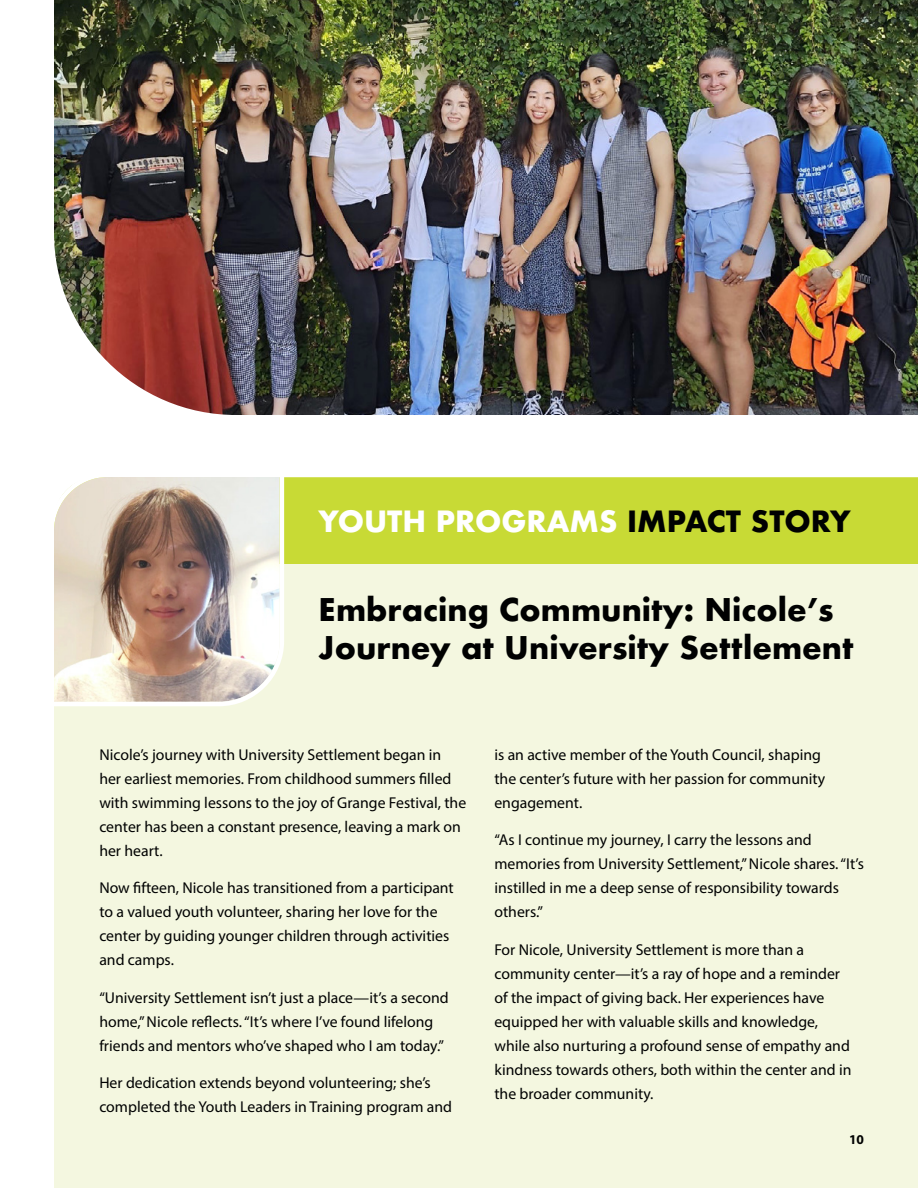
<style>
.page{position:relative;width:918px;height:1188px;background:#fff}
.page>*{position:absolute;margin:0;border:0;box-sizing:border-box;transform-origin:0 0}
.t1{font:700 30.45px/38.1px "Futura";color:#000101}
.t2{font:700 28.5px "Futura";color:#fff}
.t3{font:15.75px/24px "Myriad Pro";color:#000101}
.t4{font:700 13.5px "Myriad Pro";color:#000101}
.s1{color:#000101}
</style>
<div class="page">
<div style="left:54px;top:564px;width:864px;height:624px;background:#f4f7e0"></div>
<div style="left:286px;top:477px;width:632px;height:87px;background:#c8da35"></div>
<img style="left:54px;top:0;width:864px;height:415px">
<img style="left:54px;top:477px;width:232px;height:229px">
<h2 class="t2" style="left:319px;top:501px;width:533px">YOUTH PROGRAMS <span class="s1">IMPACT STORY</span></h2>
<h1 class="t1" style="left:319px;top:590px;width:536px">Embracing Community: Nicole’s<br>Journey at University Settlement</h1>
<p class="t3" style="left:99px;top:742px;width:368px">Nicole’s journey with University Settlement began in her earliest memories. From childhood summers filled with swimming lessons to the joy of Grange Festival, the center has been a constant presence, leaving a mark on her heart.</p>
<p class="t3" style="left:99px;top:876px;width:356px">Now fifteen, Nicole has transitioned from a participant to a valued youth volunteer, sharing her love for the center by guiding younger children through activities and camps.</p>
<p class="t3" style="left:99px;top:985px;width:351px">“University Settlement isn’t just a place—it’s a second home,” Nicole reflects. “It’s where I’ve found lifelong friends and mentors who’ve shaped who I am today.”</p>
<p class="t3" style="left:99px;top:1071px;width:354px">Her dedication extends beyond volunteering; she’s completed the Youth Leaders in Training program and</p>
<p class="t3" style="left:494px;top:742px;width:332px">is an active member of the Youth Council, shaping the center’s future with her passion for community engagement.</p>
<p class="t3" style="left:494px;top:828px;width:371px">“As I continue my journey, I carry the lessons and memories from University Settlement,” Nicole shares. “It’s instilled in me a deep sense of responsibility towards others.”</p>
<p class="t3" style="left:494px;top:937px;width:359px">For Nicole, University Settlement is more than a community center—it’s a ray of hope and a reminder of the impact of giving back. Her experiences have equipped her with valuable skills and knowledge, while also nurturing a profound sense of empathy and kindness towards others, both within the center and in the broader community.</p>
<p class="t4" style="left:849px;top:1131px;width:16px">10</p>
</div>
